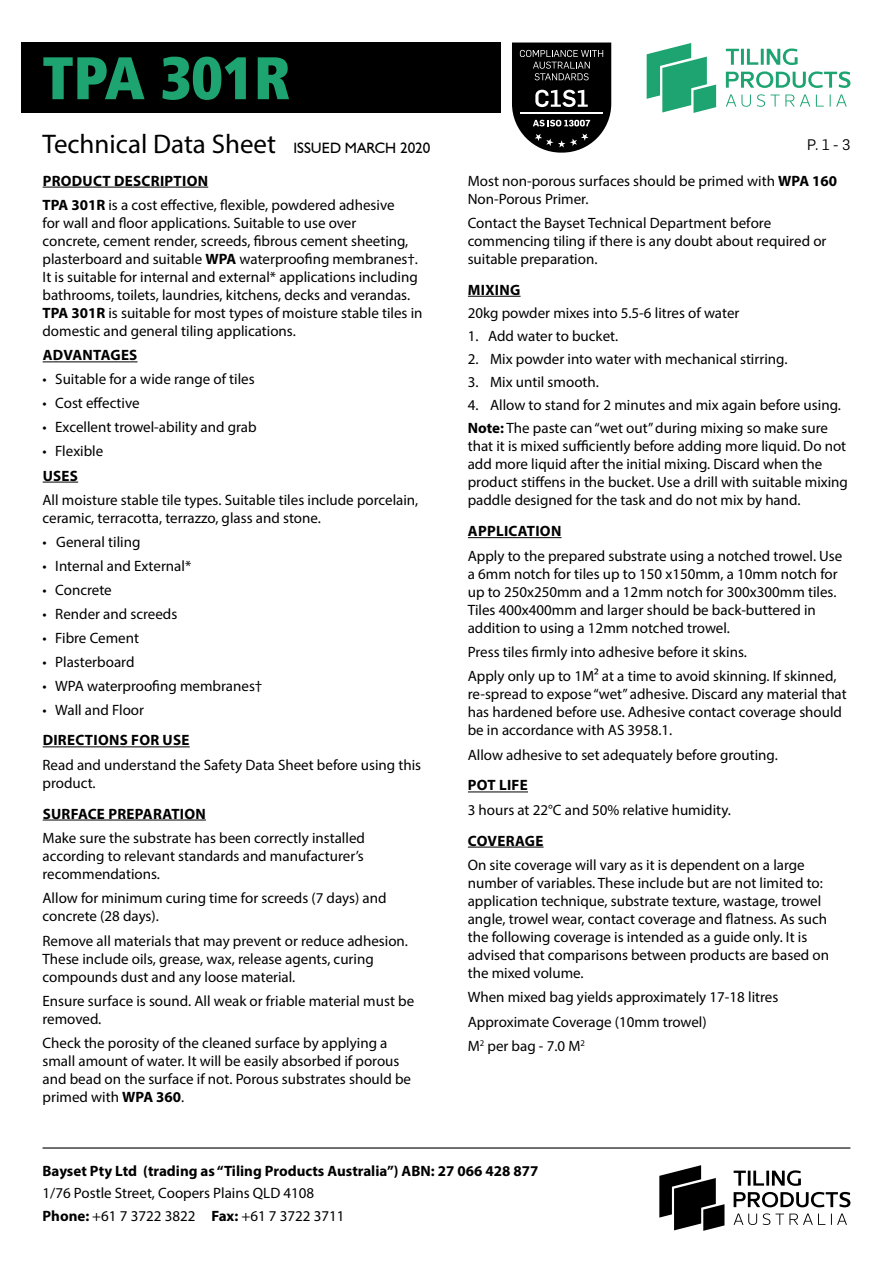
<style>
.page{position:relative;width:893px;height:1263px;background:#fff}
.page>*{position:absolute;margin:0;border:0;box-sizing:border-box;transform-origin:0 0}
.t1{font:900 condensed 60px "Frutiger LT";color:#1da471}
.t2{font:27px "Myriad Pro";color:#000}
.t3{font:15px/18px "Myriad Pro";color:#000}
.t4{font:700 15px "Myriad Pro";letter-spacing:.015em;color:#000}
.t5{font:15px "Flama";color:#000}
.s1{font-family:"Humanist 521 BT";font-size:15px}
.s2{font-weight:700}
</style>
<div class="page">
<div style="left:21px;top:43px;width:479px;height:70px;background:#000"></div>
<hr style="left:43px;top:1147px;width:807px;height:1px;background:#000">
<svg style="left:734px;top:1213px;width:113px;height:12px"></svg>
<svg style="left:734px;top:1192px;width:116px;height:15px"></svg>
<svg style="left:734px;top:1170px;width:67px;height:16px"></svg>
<svg style="left:659px;top:1165px;width:65px;height:66px"></svg>
<svg style="left:726px;top:94px;width:121px;height:13px"></svg>
<svg style="left:726px;top:71px;width:124px;height:17px"></svg>
<svg style="left:726px;top:48px;width:72px;height:17px"></svg>
<svg style="left:647px;top:43px;width:69px;height:70px"></svg>
<svg style="left:512px;top:43px;width:99px;height:110px;background:#353535"></svg>
<hr style="left:43px;top:187px;width:165px;height:1px;background:#000">
<hr style="left:43px;top:361px;width:95px;height:1px;background:#000">
<hr style="left:43px;top:482px;width:35px;height:1px;background:#000">
<hr style="left:43px;top:746px;width:147px;height:1px;background:#000">
<hr style="left:43px;top:820px;width:163px;height:1px;background:#000">
<hr style="left:468px;top:296px;width:53px;height:1px;background:#000">
<hr style="left:468px;top:537px;width:93px;height:1px;background:#000">
<hr style="left:468px;top:791px;width:60px;height:1px;background:#000">
<hr style="left:468px;top:847px;width:76px;height:1px;background:#000">
<h1 class="t1" style="left:43px;top:42px;width:250px">TPA 301R</h1>
<h2 class="t2" style="left:43px;top:127px;width:389px">Technical Data Sheet <span class="s1">ISSUED MARCH 2020</span></h2>
<p class="t3" style="left:43px;top:168px;width:354px;line-height:24.3px"><span class="s2">PRODUCT DESCRIPTION<br>TPA 301R</span> is a cost effective, flexible, powdered adhesive</p>
<p class="t3" style="left:43px;top:214px;width:381px">for wall and floor applications. Suitable to use over<br>concrete, cement render, screeds, fibrous cement sheeting, plasterboard and suitable <span class="s2">WPA</span> waterproofing membranes†.<br>It is suitable for internal and external* applications including bathrooms, toilets, laundries, kitchens, decks and verandas.<br><span class="s2">TPA 301R</span> is suitable for most types of moisture stable tiles in domestic and general tiling applications.</p>
<p class="t4" style="left:43px;top:345px;width:96px">ADVANTAGES</p>
<p class="t3" style="left:43px;top:370px;width:214px">• Suitable for a wide range of tiles</p>
<p class="t3" style="left:43px;top:394px;width:99px">• Cost effective</p>
<p class="t3" style="left:43px;top:418px;width:216px">• Excellent trowel-ability and grab</p>
<p class="t3" style="left:43px;top:442px;width:62px">• Flexible</p>
<p class="t4" style="left:43px;top:466px;width:37px">USES</p>
<p class="t3" style="left:43px;top:491px;width:377px">All moisture stable tile types. Suitable tiles include porcelain, ceramic, terracotta, terrazzo, glass and stone.</p>
<p class="t3" style="left:43px;top:533px;width:99px">• General tiling</p>
<p class="t3" style="left:43px;top:557px;width:150px">• Internal and External*</p>
<p class="t3" style="left:43px;top:581px;width:71px">• Concrete</p>
<p class="t3" style="left:43px;top:604px;width:136px">• Render and screeds</p>
<p class="t3" style="left:43px;top:628px;width:98px">• Fibre Cement</p>
<p class="t3" style="left:43px;top:652px;width:93px">• Plasterboard</p>
<p class="t3" style="left:43px;top:676px;width:221px">• WPA waterproofing membranes†</p>
<p class="t3" style="left:43px;top:700px;width:103px">• Wall and Floor</p>
<p class="t4" style="left:43px;top:730px;width:148px">DIRECTIONS FOR USE</p>
<p class="t3" style="left:43px;top:755px;width:380px">Read and understand the Safety Data Sheet before using this product.</p>
<p class="t4" style="left:43px;top:804px;width:165px">SURFACE PREPARATION</p>
<p class="t3" style="left:43px;top:829px;width:324px;text-align:justify">Make sure the substrate has been correctly installed according to relevant standards and manufacturer’s recommendations.</p>
<p class="t3" style="left:43px;top:889px;width:346px">Allow for minimum curing time for screeds (7 days) and concrete (28 days).</p>
<p class="t3" style="left:43px;top:931px;width:367px">Remove all materials that may prevent or reduce adhesion.<br>These include oils, grease, wax, release agents, curing compounds dust and any loose material.</p>
<p class="t3" style="left:43px;top:992px;width:373px">Ensure surface is sound. All weak or friable material must be removed.</p>
<p class="t3" style="left:43px;top:1034px;width:370px">Check the porosity of the cleaned surface by applying a small amount of water. It will be easily absorbed if porous and bead on the surface if not. Porous substrates should be primed with <span class="s2">WPA 360</span>.</p>
<p class="t5" style="left:807px;top:134px;width:45px">P. 1 - 3</p>
<p class="t3" style="left:468px;top:171px;width:371px">Most non-porous surfaces should be primed with <span class="s2">WPA 160<br></span>Non-Porous Primer.</p>
<p class="t3" style="left:468px;top:214px;width:360px">Contact the Bayset Technical Department before commencing tiling if there is any doubt about required or suitable preparation.</p>
<p class="t4" style="left:468px;top:280px;width:54px">MIXING</p>
<p class="t3" style="left:468px;top:304px;width:273px">20kg powder mixes into 5.5-6 litres of water</p>
<p class="t3" style="left:468px;top:327px;width:152px">1. Add water to bucket.</p>
<p class="t3" style="left:468px;top:350px;width:321px">2. Mix powder into water with mechanical stirring.</p>
<p class="t3" style="left:468px;top:373px;width:133px">3. Mix until smooth.</p>
<p class="t3" style="left:468px;top:393px;width:375px;line-height:23.1px">4. Allow to stand for 2 minutes and mix again before using.<br><span class="s2">Note:</span> The paste can “wet out” during mixing so make sure</p>
<p class="t3" style="left:468px;top:437px;width:382px">that it is mixed sufficiently before adding more liquid. Do not add more liquid after the initial mixing. Discard when the product stiffens in the bucket. Use a drill with suitable mixing paddle designed for the task and do not mix by hand.</p>
<p class="t4" style="left:468px;top:521px;width:95px">APPLICATION</p>
<p class="t3" style="left:468px;top:546px;width:376px">Apply to the prepared substrate using a notched trowel. Use a 6mm notch for tiles up to 150 x150mm, a 10mm notch for up to 250x250mm and a 12mm notch for 300x300mm tiles.<br>Tiles 400x400mm and larger should be back-buttered in addition to using a 12mm notched trowel.</p>
<p class="t3" style="left:468px;top:639px;width:370px;line-height:24.3px">Press tiles firmly into adhesive before it skins.<br>Apply only up to 1M² at a time to avoid skinning. If skinned,</p>
<p class="t3" style="left:468px;top:685px;width:380px">re-spread to expose “wet” adhesive. Discard any material that has hardened before use. Adhesive contact coverage should be in accordance with AS 3958.1.</p>
<p class="t3" style="left:468px;top:745px;width:311px">Allow adhesive to set adequately before grouting.</p>
<p class="t4" style="left:468px;top:775px;width:61px">POT LIFE</p>
<p class="t3" style="left:468px;top:800px;width:265px">3 hours at 22°C and 50% relative humidity.</p>
<p class="t4" style="left:468px;top:831px;width:77px">COVERAGE</p>
<p class="t3" style="left:468px;top:856px;width:363px">On site coverage will vary as it is dependent on a large number of variables. These include but are not limited to: application technique, substrate texture, wastage, trowel angle, trowel wear, contact coverage and flatness. As such the following coverage is intended as a guide only. It is advised that comparisons between products are based on the mixed volume.</p>
<p class="t3" style="left:468px;top:985px;width:312px;line-height:24.5px">When mixed bag yields approximately 17-18 litres<br>Approximate Coverage (10mm trowel)<br>M<sup>2</sup> per bag - 7.0 M<sup>2</sup></p>
<p class="t4" style="left:43px;top:1161px;width:497px">Bayset Pty Ltd (trading as “Tiling Products Australia”) ABN: 27 066 428 877</p>
<p class="t3" style="left:43px;top:1182px;width:304px;line-height:22.2px">1/76 Postle Street, Coopers Plains QLD 4108<br><span class="s2">Phone:</span> +61 7 3722 3822 <span class="s2">Fax:</span> +61 7 3722 3711</p>
</div>
